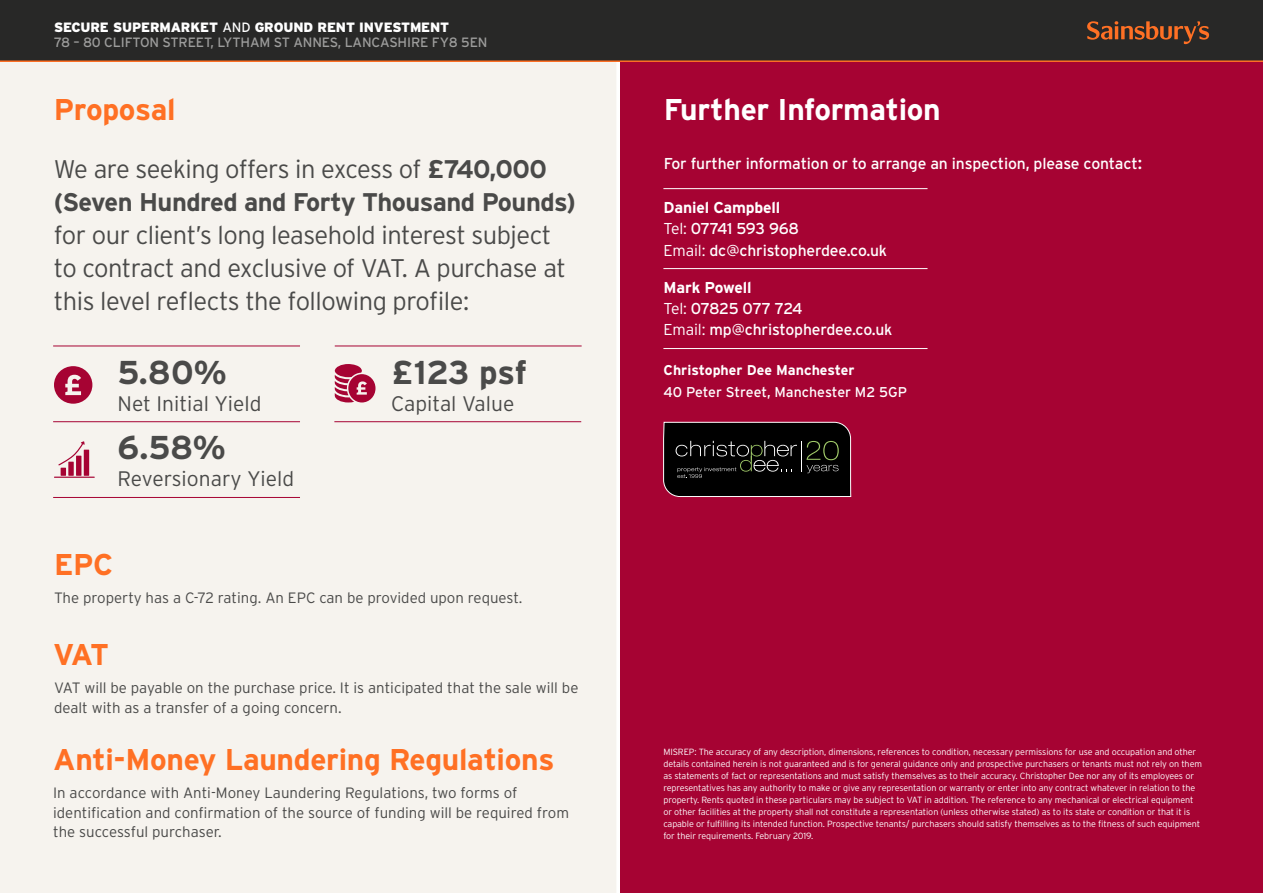
<style>
.page{position:relative;width:1263px;height:893px;background:#f6f3ee}
.page>*{position:absolute;margin:0;border:0;box-sizing:border-box;transform-origin:0 0}
.t1{font:700 33px "Interstate";letter-spacing:-.01em;color:#4a4a49}
.t2{font:700 30px "Interstate";letter-spacing:-.01em;color:#ff7024}
.t3{font:700 30px "Interstate";letter-spacing:-.01em;color:#fff}
.t4{font:300 25.5px/33px "Interstate";letter-spacing:-.02em;color:#4a4a49}
.t5{font:700 25.5px "Interstate";letter-spacing:-.02em;color:#4a4a49}
.t6{font:300 21px "Interstate";color:#4a4a49}
.t7{font:15.75px/21.3px "Interstate";letter-spacing:-.01em;color:#fff}
.t8{font:300 15px/19.5px "Interstate";color:#4a4a49}
.t9{font:14.1px "Interstate";color:#fff}
.t10{font:700 14.1px "Interstate";color:#fff}
.t11{font:13.5px/15px "Interstate";letter-spacing:-.01em;color:#9d9d9c}
.t12{font:300 9px/12px "Interstate";letter-spacing:-.01em;color:#fff}
.s1{font-weight:900;color:#fff}
.s2{color:#fff}
.s3{font-weight:700}
.s4{font-size:17.4px}
.s5{font-weight:300}
</style>
<div class="page">
<div style="left:616px;top:0;width:5px;height:893px;background:#fff"></div>
<div style="left:621px;top:61px;width:642px;height:832px;background:#a60333"></div>
<hr style="left:663px;top:188px;width:264px;height:1px;background:#fff">
<hr style="left:53px;top:346px;width:247px;height:1px;background:#a60333">
<hr style="left:335px;top:346px;width:247px;height:1px;background:#a60333">
<hr style="left:53px;top:421px;width:247px;height:1px;background:#a60333">
<hr style="left:53px;top:497px;width:247px;height:1px;background:#a60333">
<hr style="left:334px;top:421px;width:247px;height:1px;background:#a60333">
<hr style="left:663px;top:268px;width:264px;height:1px;background:#fff">
<hr style="left:663px;top:348px;width:264px;height:1px;background:#fff">
<svg style="left:54px;top:366px;width:38px;height:38px"></svg>
<svg style="left:335px;top:364px;width:40px;height:38px"></svg>
<div style="left:61px;top:468px;width:5px;height:8px;background:#a60333"></div>
<div style="left:68px;top:462px;width:6px;height:14px;background:#a60333"></div>
<div style="left:76px;top:456px;width:5px;height:20px;background:#a60333"></div>
<div style="left:84px;top:450px;width:5px;height:26px;background:#a60333"></div>
<hr style="left:54px;top:477px;width:41px;height:1px;background:#a60333">
<svg style="left:58px;top:441px;width:27px;height:24px"></svg>
<div style="left:0;top:0;width:1263px;height:61px;background:#282827"></div>
<svg style="left:1087px;top:21px;width:122px;height:23px"></svg>
<hr style="left:0;top:60px;width:1263px;height:2px;background:#ff7024">
<svg style="left:663px;top:422px;width:188px;height:75px;background:#151413"></svg>
<h3 class="t11" style="left:54px;top:20px;width:435px"><span class="s1">SECURE SUPERMARKET</span> <span class="s2">AND</span> <span class="s1">GROUND RENT INVESTMENT<br></span>78 – 80 CLIFTON STREET, LYTHAM ST ANNES, LANCASHIRE FY8 5EN</h3>
<h2 class="t2" style="left:54px;top:93px;width:123px">Proposal</h2>
<h2 class="t3" style="left:664px;top:93px;width:278px">Further Information</h2>
<h3 class="t4" style="left:54px;top:152px;width:494px">We are seeking offers in excess of <span class="s3">£740,000</span></h3>
<h3 class="t7" style="left:664px;top:153px;width:480px">For further information or to arrange an inspection, please contact<span class="s4">:</span></h3>
<h3 class="t5" style="left:54px;top:188px;width:523px">(Seven Hundred and Forty Thousand Pounds)</h3>
<h3 class="t4" style="left:54px;top:218px;width:514px">for our client’s long leasehold interest subject to contract and exclusive of VAT. A purchase at this level reflects the following profile:</h3>
<h3 class="t7" style="left:663px;top:197px;width:225px"><span class="s3">Daniel Campbell<br></span><span class="s5">Tel:</span> 07741 593 968<br><span class="s5">Email:</span> dc@christopherdee.co.uk</h3>
<h3 class="t7" style="left:663px;top:277px;width:231px"><span class="s3">Mark Powell<br></span><span class="s5">Tel:</span> 07825 077 724<br><span class="s5">Email:</span> mp@christopherdee.co.uk</h3>
<h1 class="t1" style="left:118px;top:354px;width:111px">5.80%</h1>
<h3 class="t6" style="left:118px;top:392px;width:145px">Net Initial Yield</h3>
<h1 class="t1" style="left:118px;top:429px;width:110px">6.58%</h1>
<h3 class="t6" style="left:118px;top:467px;width:178px">Reversionary Yield</h3>
<h2 class="t2" style="left:54px;top:548px;width:61px">EPC</h2>
<h1 class="t1" style="left:391px;top:354px;width:137px">£123 psf</h1>
<h3 class="t6" style="left:391px;top:392px;width:125px">Capital Value</h3>
<h3 class="t8" style="left:54px;top:588px;width:470px">The property has a C-72 rating. An EPC can be provided upon request.</h3>
<h2 class="t2" style="left:53px;top:638px;width:58px">VAT</h2>
<h3 class="t8" style="left:54px;top:678px;width:526px">VAT will be payable on the purchase price. It is anticipated that the sale will be dealt with as a transfer of a going concern.</h3>
<h2 class="t2" style="left:53px;top:743px;width:503px">Anti-Money Laundering Regulations</h2>
<h3 class="t8" style="left:53px;top:783px;width:517px">In accordance with Anti-Money Laundering Regulations, two forms of identification and confirmation of the source of funding will be required from the successful purchaser.</h3>
<h3 class="t10" style="left:663px;top:363px;width:193px">Christopher Dee Manchester</h3>
<h3 class="t9" style="left:663px;top:384px;width:245px">40 Peter Street, Manchester M2 5GP</h3>
<p class="t12" style="left:663px;top:746px;width:540px">MISREP: The accuracy of any description, dimensions, references to condition, necessary permissions for use and occupation and other details contained herein is not guaranteed and is for general guidance only and prospective purchasers or tenants must not rely on them as statements of fact or representations and must satisfy themselves as to their accuracy. Christopher Dee nor any of its employees or representatives has any authority to make or give any representation or warranty or enter into any contract whatever in relation to the property. Rents quoted in these particulars may be subject to VAT in addition. The reference to any mechanical or electrical equipment or other facilities at the property shall not constitute a representation (unless otherwise stated) as to its state or condition or that it is capable or fulfilling its intended function. Prospective tenants/ purchasers should satisfy themselves as to the fitness of such equipment for their requirements. February 2019.</p>
</div>
